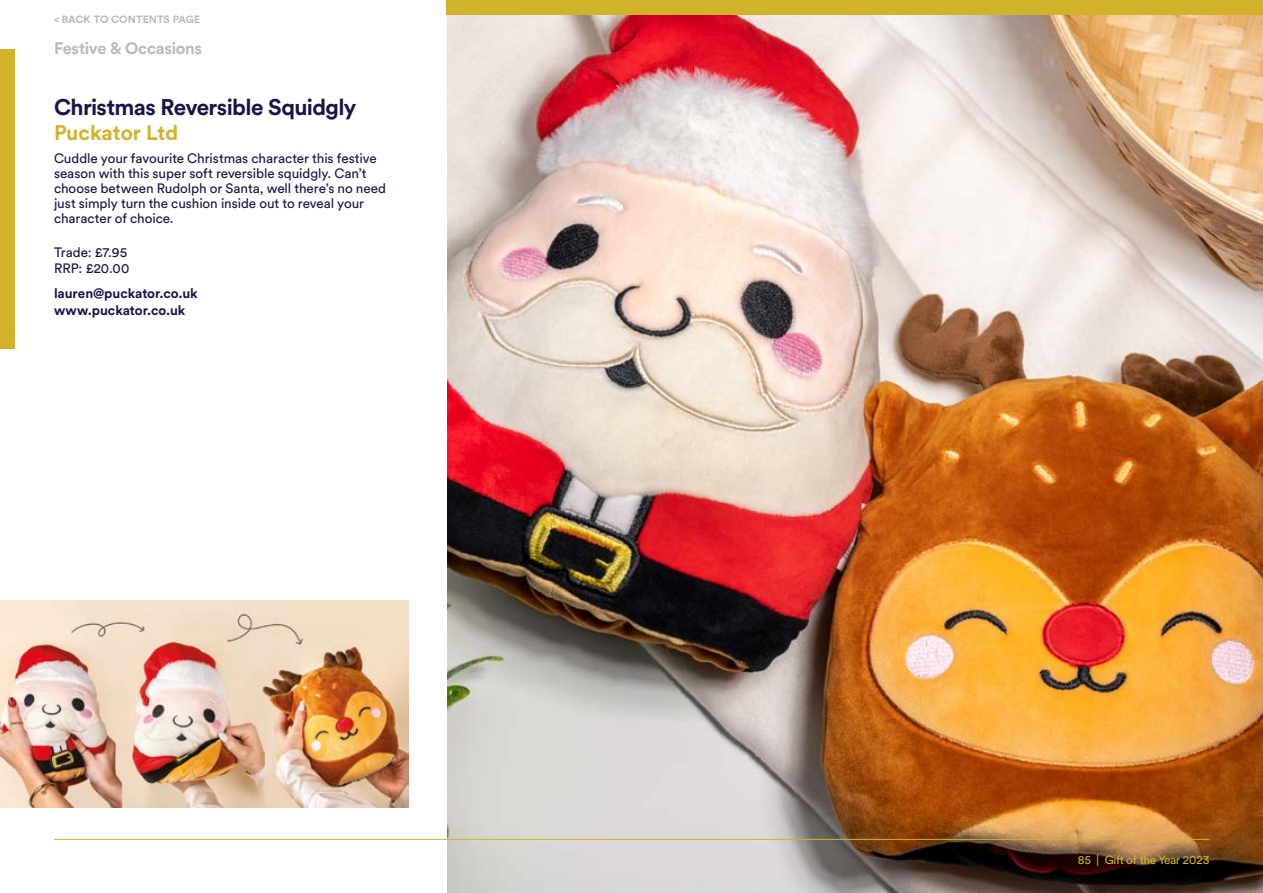
<style>
.page{position:relative;width:1263px;height:893px;background:#fff}
.page>*{position:absolute;margin:0;border:0;box-sizing:border-box;transform-origin:0 0}
.t1{font:700 22.5px "Circular Std";letter-spacing:-.03em;color:#1e1248}
.t2{font:700 21px "Circular Std";color:#d3b22b}
.t3{font:700 16.5px "Circular Std";letter-spacing:-.02em;color:#b6babe}
.t4{font:13.5px/15px "Circular Std";letter-spacing:-.005em;color:#1e1248}
.t5{font:700 13.5px/16.5px "Circular Std";letter-spacing:-.005em;color:#1e1248}
.t6{font:12px "Circular Std";letter-spacing:-.03em;color:#d3b22b}
.t7{font:700 10.5px "Circular Std";letter-spacing:.01em;color:#b6babe}
</style>
<div class="page">
<img style="left:446px;top:15px;width:817px;height:878px">
<img style="left:0;top:601px;width:409px;height:207px">
<hr style="left:54px;top:839px;width:1155px;height:1px;background:#d3b22b">
<div style="left:446px;top:0;width:817px;height:15px;background:#d3b22b"></div>
<div style="left:0;top:49px;width:15px;height:299px;background:#d3b22b"></div>
<p class="t7" style="left:54px;top:13px;width:148px">&lt; BACK TO CONTENTS PAGE</p>
<p class="t3" style="left:54px;top:38px;width:150px">Festive &amp; Occasions</p>
<h1 class="t1" style="left:54px;top:92px;width:304px">Christmas Reversible Squidgly</h1>
<h2 class="t2" style="left:54px;top:119px;width:126px">Puckator Ltd</h2>
<p class="t4" style="left:54px;top:151px;width:334px">Cuddle your favourite Christmas character this festive season with this super soft reversible squidgly. Can’t choose between Rudolph or Santa, well there’s no need just simply turn the cushion inside out to reveal your character of choice.</p>
<p class="t4" style="left:54px;top:244px;width:77px;line-height:16.5px">Trade: £7.95<br>RRP: £20.00</p>
<p class="t5" style="left:54px;top:285px;width:145px">lauren@puckator.co.uk www.puckator.co.uk</p>
<p class="t6" style="left:1078px;top:852px;width:133px">85 | Gift of the Year 2023</p>
</div>
